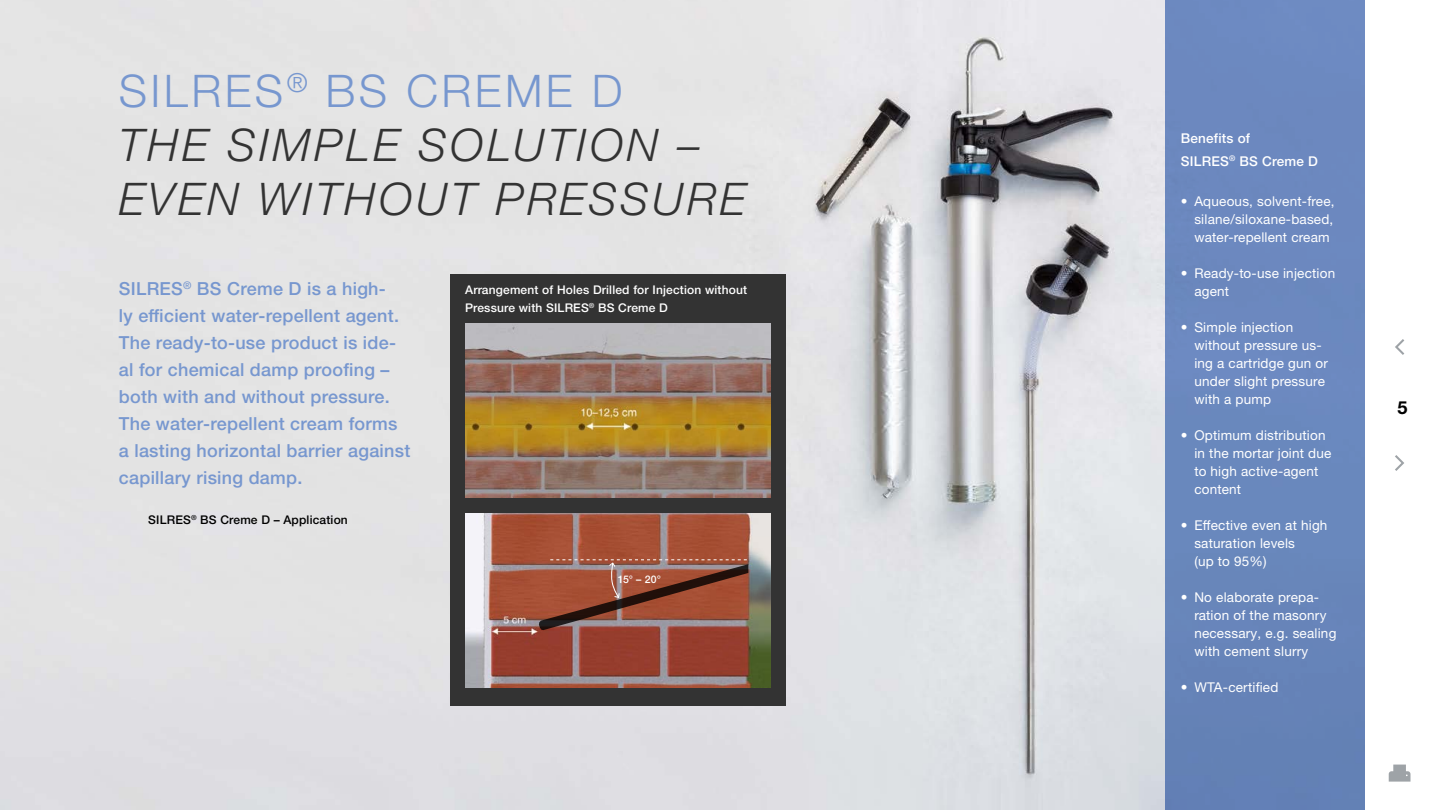
<style>
.page{position:relative;width:1440px;height:810px;background:#fff}
.page>*{position:absolute;margin:0;border:0;box-sizing:border-box;transform-origin:0 0}
.Headline{font:italic 300 45px/54px "Helvetica Panfor Wacker";letter-spacing:.075em;color:#333}
.Auszeichnung{font:500 18px/27px "Helvetica Panfor Wacker";letter-spacing:.015em;color:#7797cf}
.t1{font:700 18px "Helvetica Panfor Wacker";color:#000}
.t2{font:13.5px/18px "Helvetica Panfor Wacker";letter-spacing:.015em;color:#fff}
.Infobox_Headline{font:500 13.5px/22.5px "Helvetica Panfor Wacker";letter-spacing:.015em;color:#fff}
.Text_in_an_Bild{font:500 12px/18px "Helvetica Panfor Wacker";letter-spacing:.015em;color:#fff}
.Text_in_an_Bild-2{font:500 12px "Helvetica Panfor Wacker";letter-spacing:.015em;color:#000}
.t3{font:500 10.5px "Helvetica Panfor Wacker";color:#fff}
.s1{font-style:normal;color:#7797cf}
</style>
<div class="page">
<svg style="left:1389px;top:765px;width:22px;height:17px"></svg>
<svg style="left:1395px;top:455px;width:9px;height:16px"></svg>
<svg style="left:1395px;top:339px;width:9px;height:16px"></svg>
<img style="left:0;top:0;width:1166px;height:810px">
<div style="left:1166px;top:0;width:199px;height:810px;background:#6a88bd"></div>
<div style="left:450px;top:274px;width:336px;height:432px;background:#333"></div>
<img style="left:465px;top:323px;width:306px;height:174px">
<img style="left:465px;top:514px;width:306px;height:173px">
<svg style="left:538px;top:559px;width:210px;height:73px;background:#915342"></svg>
<p class="Headline" style="left:119px;top:64px;width:628px"><span class="s1">SILRES</span><sup>®</sup> <span class="s1">BS CREME D<br></span>THE SIMPLE SOLUTION –<br>EVEN WITHOUT PRESSURE</p>
<p class="Auszeichnung" style="left:119px;top:275px;width:293px">SILRES<sup>®</sup> BS Creme D is a high-<br>ly efficient water-repellent agent.<br>The ready-to-use product is ide&shy;al for chemical damp proofing – both with and without pressure.<br>The water-repellent cream forms a lasting horizontal barrier against capillary rising damp.</p>
<p class="Text_in_an_Bild-2" style="left:148px;top:513px;width:201px">SILRES<sup>®</sup> BS Creme D – Application</p>
<p class="Text_in_an_Bild" style="left:465px;top:280px;width:284px">Arrangement of Holes Drilled for Injection without<br>Pressure with SILRES<sup>®</sup> BS Creme D</p>
<p class="t3" style="left:618px;top:573px;width:45px">15° – 20°</p>
<p class="Infobox_Headline" style="left:1181px;top:127px;width:139px">Benefits of<br>SILRES<sup>®</sup> BS Creme D</p>
<p class="t2" style="left:1194px;top:192px;width:142px;text-align:justify;text-indent:-14px">• Aqueous, solvent-free, silane/siloxane-based, water-repellent cream</p>
<p class="t2" style="left:1194px;top:264px;width:142px;text-indent:-14px">• Ready-to-use injection agent</p>
<p class="t2" style="left:1194px;top:318px;width:135px;text-indent:-14px">• Simple injection without pressure us&shy;ing a cartridge gun or under slight pressure with a pump</p>
<p class="t2" style="left:1194px;top:426px;width:139px;text-indent:-14px">• Optimum distribution in the mortar joint due to high active-agent content</p>
<p class="t2" style="left:1194px;top:516px;width:135px;text-indent:-14px">• Effective even at high saturation levels<br>(up to 95%)</p>
<p class="t2" style="left:1194px;top:588px;width:144px;text-indent:-14px">• No elaborate prepa&shy;ration of the masonry necessary, e.g. sealing with cement slurry</p>
<p class="t2" style="left:1181px;top:678px;width:99px">• WTA-certified</p>
<h2 class="t1" style="left:1397px;top:397px;width:12px">5</h2>
</div>
